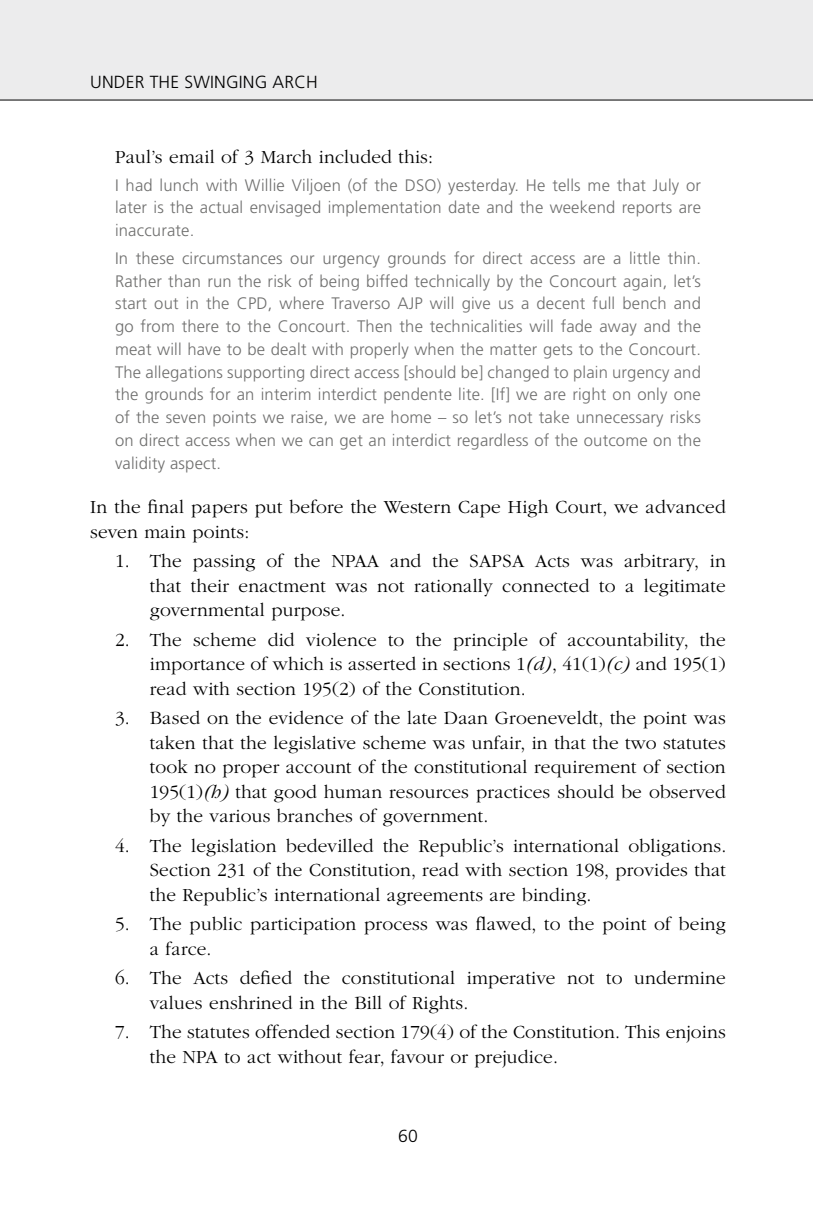
<style>
.page{position:relative;width:813px;height:1210px;background:#fff}
.page>*{position:absolute;margin:0;border:0;box-sizing:border-box;transform-origin:0 0}
.t1{font:300 19.25px/24.5px "ITC Garamond Std";letter-spacing:.01em;color:#000}
.t2{font:300 17.5px "Frutiger LT Std";letter-spacing:.01em;color:#000}
.t3{font:300 16.62px/22.8px "Frutiger LT Std";letter-spacing:.01em;color:#6f6f6e;text-align:justify}
.s1{font-style:italic}
</style>
<div class="page">
<div style="left:0;top:0;width:812px;height:100px;background:#ececed"></div>
<hr style="left:0;top:100px;width:812px;height:1px;background:#000">
<p class="t2" style="left:90px;top:72px;width:229px">UNDER THE SWINGING ARCH</p>
<p class="t1" style="left:115px;top:145px;width:319px">Paul’s email of 3 March included this:</p>
<p class="t3" style="left:115px;top:174px;width:587px">I had lunch with Willie Viljoen (of the DSO) yesterday. He tells me that July or later is the actual envisaged implementation date and the weekend reports are inaccurate.</p>
<p class="t3" style="left:115px;top:247px;width:587px">In these circumstances our urgency grounds for direct access are a little thin.<br>Rather than run the risk of being biffed technically by the Concourt again, let’s start out in the CPD, where Traverso AJP will give us a decent full bench and go from there to the Concourt. Then the technicalities will fade away and the meat will have to be dealt with properly when the matter gets to the Concourt.<br>The allegations supporting direct access [should be] changed to plain urgency and the grounds for an interim interdict pendente lite. [If] we are right on only one of the seven points we raise, we are home – so let’s not take unnecessary risks on direct access when we can get an interdict regardless of the outcome on the validity aspect.</p>
<p class="t1" style="left:90px;top:495px;width:636px">In the final papers put before the Western Cape High Court, we advanced seven main points:</p>
<p class="t1" style="left:150px;top:549px;width:577px;text-align:justify;text-indent:-35px">1. The passing of the NPAA and the SAPSA Acts was arbitrary, in that their enactment was not rationally connected to a legitimate governmental purpose.</p>
<p class="t1" style="left:150px;top:627px;width:577px;text-align:justify;text-indent:-35px">2. The scheme did violence to the principle of accountability, the importance of which is asserted in sections 1<span class="s1">(d)</span>, 41(1)<span class="s1">(c)</span> and 195(1) read with section 195(2) of the Constitution.</p>
<p class="t1" style="left:150px;top:706px;width:577px;text-align:justify;text-indent:-35px">3. Based on the evidence of the late Daan Groeneveldt, the point was taken that the legislative scheme was unfair, in that the two statutes took no proper account of the constitutional requirement of section 195(1)<span class="s1">(h)</span> that good human resources practices should be observed by the various branches of government.</p>
<p class="t1" style="left:150px;top:833px;width:577px;text-align:justify;text-indent:-35px">4. The legislation bedevilled the Republic’s international obligations.<br>Section 231 of the Constitution, read with section 198, provides that the Republic’s international agreements are binding.</p>
<p class="t1" style="left:150px;top:912px;width:577px;text-indent:-35px">5. The public participation process was flawed, to the point of being a farce.</p>
<p class="t1" style="left:150px;top:966px;width:577px;text-indent:-35px">6. The Acts defied the constitutional imperative not to undermine values enshrined in the Bill of Rights.</p>
<p class="t1" style="left:150px;top:1020px;width:577px;text-indent:-35px">7. The statutes offended section 179(4) of the Constitution. This enjoins the NPA to act without fear, favour or prejudice.</p>
<p class="t2" style="left:398px;top:1126px;width:21px">60</p>
</div>
